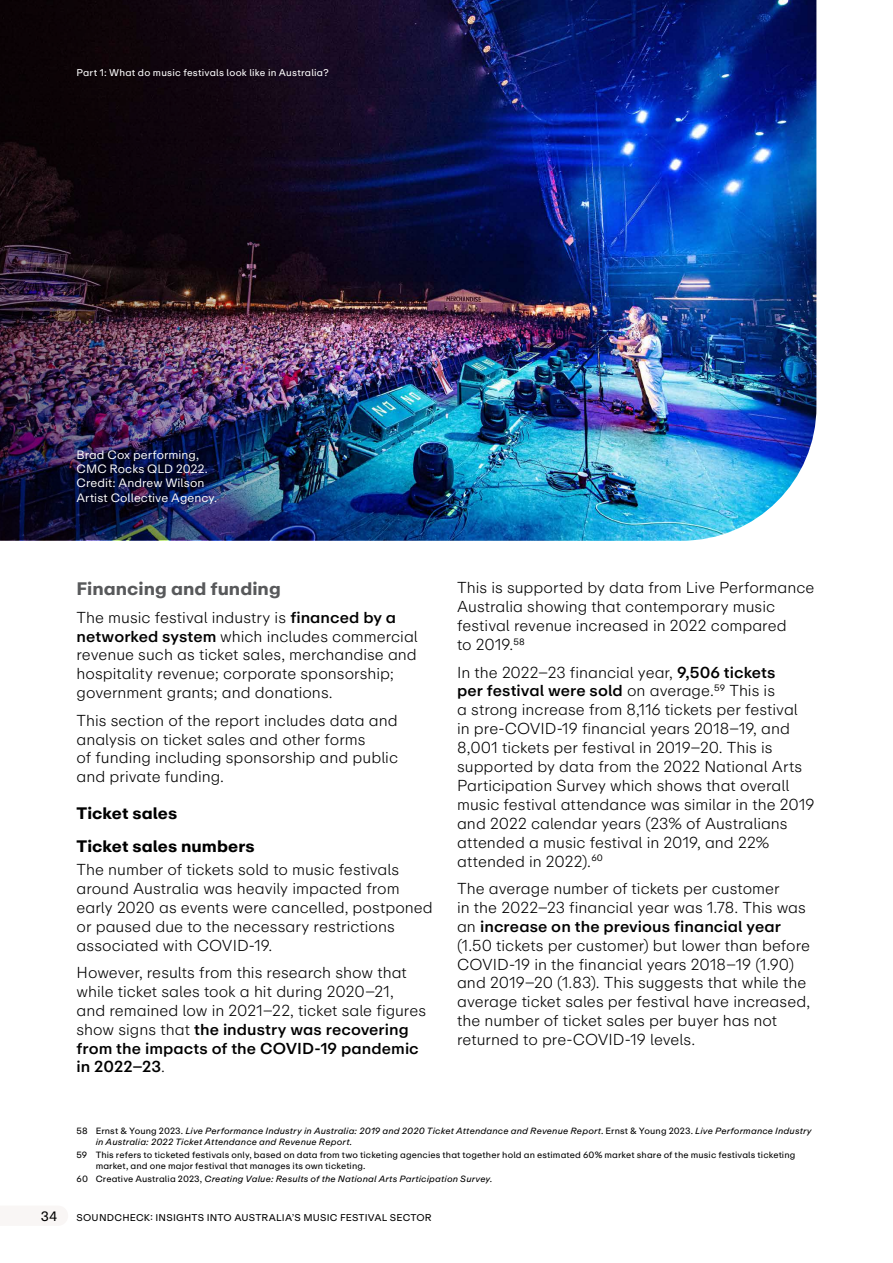
<style>
.page{position:relative;width:893px;height:1263px;background:#fff}
.page>*{position:absolute;margin:0;border:0;box-sizing:border-box;transform-origin:0 0}
.t1{font:700 18px "ABC Repro";color:#58595b}
.t2{font:700 16.5px/32.5px "ABC Repro";letter-spacing:.005em;color:#000}
.t3{font:300 15.75px/18.9px "ABC Repro";color:#000}
.t4{font:13.5px "ABC Repro";color:#000}
.t5{font:12px/14.4px "ABC Repro Screen";letter-spacing:.005em;color:#fff}
.t6{font:9.75px "ABC Repro";letter-spacing:.025em;color:#000}
.t7{font:9.75px "ABC Repro";letter-spacing:.02em;color:#fff}
.t8{font:italic 9px/10.8px "ABC Repro";letter-spacing:.015em;color:#000}
.t9{font:9px/10.8px "ABC Repro";letter-spacing:.01em;color:#000}
.s1{font-weight:500}
.s2{font-style:normal}
</style>
<div class="page">
<img style="left:0;top:0;width:816px;height:541px">
<img style="left:0;top:0;width:647px;height:540px">
<p class="t7" style="left:77px;top:66px;width:254px">Part 1: What do music festivals look like in Australia?</p>
<p class="t5" style="left:77px;top:447px;width:142px">Brad Cox performing,<br>CMC Rocks QLD 2022.<br>Credit: Andrew Wilson<br>Artist Collective Agency.</p>
<p class="t1" style="left:77px;top:577px;width:206px">Financing and funding</p>
<p class="t3" style="left:77px;top:608px;width:343px">The music festival industry is <span class="s1">financed by a networked system</span> which includes commercial revenue such as ticket sales, merchandise and hospitality revenue; corporate sponsorship; government grants; and donations.</p>
<p class="t3" style="left:77px;top:711px;width:323px">This section of the report includes data and analysis on ticket sales and other forms<br>of funding including sponsorship and public and private funding.</p>
<p class="t2" style="left:77px;top:797px;width:180px">Ticket sales<br>Ticket sales numbers</p>
<p class="t3" style="left:77px;top:860px;width:358px">The number of tickets sold to music festivals around Australia was heavily impacted from early 2020 as events were cancelled, postponed or paused due to the necessary restrictions associated with COVID-19.</p>
<p class="t3" style="left:77px;top:963px;width:351px">However, results from this research show that while ticket sales took a hit during 2020–21, and remained low in 2021–22, ticket sale figures show signs that <span class="s1">the industry was recovering from the impacts of the COVID-19 pandemic in 2022–23</span>.</p>
<p class="t3" style="left:457px;top:578px;width:359px">This is supported by data from Live Performance Australia showing that contemporary music festival revenue increased in 2022 compared<br>to 2019.<sup>58</sup></p>
<p class="t3" style="left:457px;top:663px;width:359px">In the 2022–23 financial year, <span class="s1">9,506 tickets<br>per festival were sold</span> on average.<sup>59</sup> This is<br>a strong increase from 8,116 tickets per festival<br>in pre-COVID-19 financial years 2018–19, and 8,001 tickets per festival in 2019–20. This is supported by data from the 2022 National Arts Participation Survey which shows that overall music festival attendance was similar in the 2019 and 2022 calendar years (23% of Australians attended a music festival in 2019, and 22% attended in 2022).<sup>60</sup></p>
<p class="t3" style="left:457px;top:879px;width:354px">The average number of tickets per customer<br>in the 2022–23 financial year was 1.78. This was an <span class="s1">increase on the previous financial year </span>(1.50 tickets per customer) but lower than before COVID-19 in the financial years 2018–19 (1.90) and 2019–20 (1.83). This suggests that while the average ticket sales per festival have increased, the number of ticket sales per buyer has not returned to pre-COVID-19 levels.</p>
<p class="t8" style="left:96px;top:1126px;width:717px;text-indent:-19px"><span class="s2">58 E rnst &amp; Young 2023.</span> Live Performance Industry in Australia: 2019 and 2020 Ticket Attendance and Revenue Report<span class="s2">. Ernst &amp; Young 2023.</span> Live Performance Industry in Australia: 2022 Ticket Attendance and Revenue Report<span class="s2">.</span></p>
<p class="t9" style="left:96px;top:1149px;width:701px;text-indent:-19px">59 This refers to ticketed festivals only, based on data from two ticketing agencies that together hold an estimated 60% market share of the music festivals ticketing market, and one major festival that manages its own ticketing.</p>
<p class="t8" style="left:77px;top:1173px;width:417px"><span class="s2">60 Creative Australia 2023,</span> Creating Value: Results of the National Arts Participation Survey<span class="s2">.</span></p>
<p class="t4" style="left:41px;top:1207px;width:18px">34</p>
<p class="t6" style="left:77px;top:1211px;width:31px">Soundc</p>
<p class="t6" style="left:122px;top:1211px;width:44px">heck: Insig</p>
<p class="t6" style="left:184px;top:1211px;width:92px">hts into Australia</p>
<p class="t6" style="left:292px;top:1211px;width:36px">’s music</p>
<p class="t6" style="left:340px;top:1211px;width:93px">festival sector</p>
</div>
